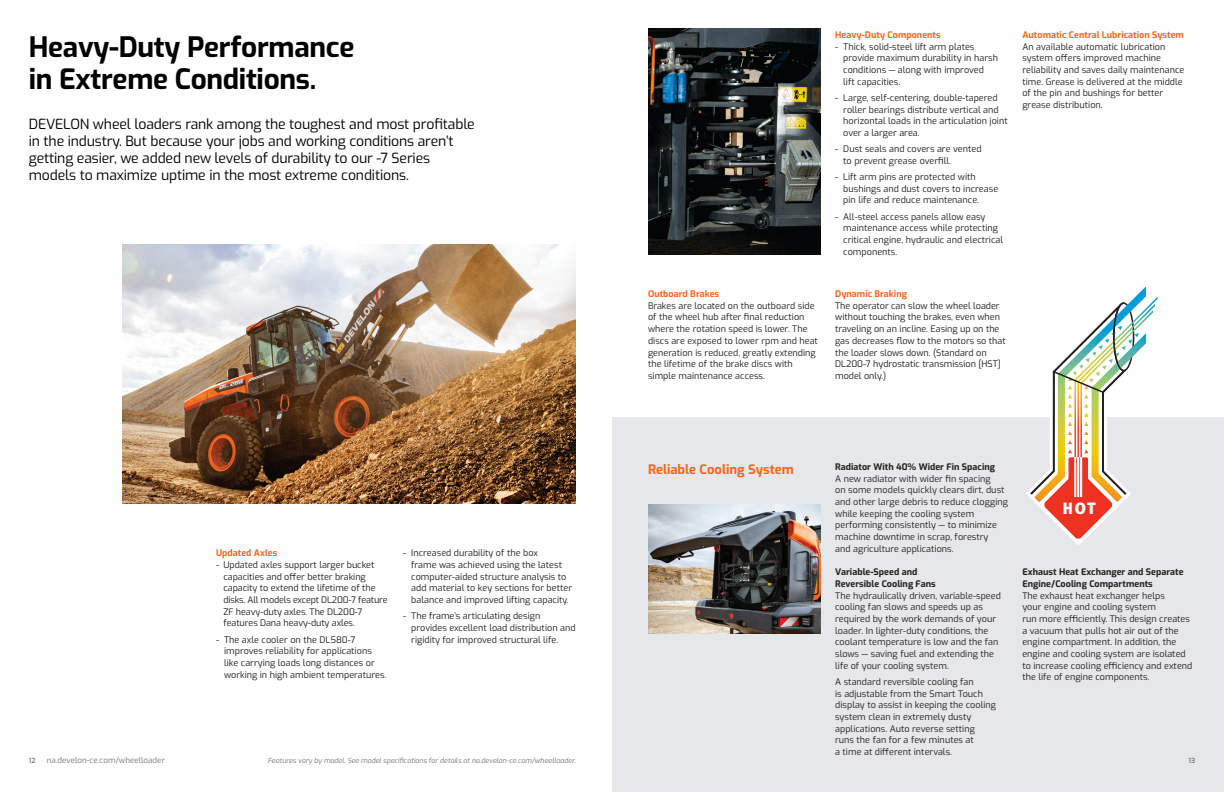
<style>
.page{position:relative;width:1224px;height:792px;background:#fff}
.page>*{position:absolute;margin:0;border:0;box-sizing:border-box;transform-origin:0 0}
.Headline{font:700 28px "Exo";letter-spacing:-.01em;color:#000001}
.t1{font:900 16.3px "Meta Plus";color:#fff}
.Subhead{font:14px/16.8px "Exo";letter-spacing:-.01em;color:#000001}
.Subhead-2{font:700 13px "Exo";color:#f36621}
.Body{font:9px/11.7px "Exo";letter-spacing:.005em;color:#231f20}
.Body-2{font:700 9px "Exo";letter-spacing:.005em;color:#f36621}
.Body-3{font:8px "Exo";letter-spacing:.005em;color:#76787b}
.Legal{font:italic 7px "Exo";letter-spacing:.005em;color:#76787b}
.t2{font:600 7px "Exo";color:#76787b}
.s1{font-weight:700;color:#f36621}
.s2{font-weight:700}
</style>
<div class="page">
<img style="left:122px;top:245px;width:454px;height:259px">
<div style="left:612px;top:418px;width:612px;height:374px;background:#e6e7e9"></div>
<img style="left:648px;top:504px;width:173px;height:130px">
<svg style="left:1026px;top:286px;width:132px;height:259px"></svg>
<img style="left:648px;top:29px;width:173px;height:226px">
<p class="Headline" style="left:29px;top:26px;width:327px">Heavy-Duty Performance</p>
<p class="Headline" style="left:29px;top:58px;width:289px">in Extreme Conditions.</p>
<p class="Subhead" style="left:29px;top:115px;width:448px">DEVELON wheel loaders rank among the toughest and most profitable in the industry. But because your jobs and working conditions aren’t getting easier, we added new levels of durability to our -7 Series models to maximize uptime in the most extreme conditions.</p>
<p class="Body-2" style="left:648px;top:287px;width:73px">Outboard Brakes</p>
<p class="Body" style="left:648px;top:299px;width:171px">Brakes are located on the outboard side of the wheel hub after final reduction where the rotation speed is lower. The discs are exposed to lower rpm and heat generation is reduced, greatly extending the lifetime of the brake discs with simple maintenance access.</p>
<p class="Body-2" style="left:835px;top:28px;width:107px">Heavy-Duty Components</p>
<p class="Body" style="left:843px;top:40px;width:156px;text-indent:-8px">- Thick, solid-steel lift arm plates provide maximum durability in harsh conditions — along with improved<br>lift capacities.</p>
<p class="Body" style="left:843px;top:91px;width:166px;text-indent:-8px">- Large, self-centering, double-tapered roller bearings distribute vertical and horizontal loads in the articulation joint over a larger area.</p>
<p class="Body" style="left:843px;top:143px;width:140px;text-indent:-8px">- Dust seals and covers are vented to prevent grease overfill.</p>
<p class="Body" style="left:843px;top:170px;width:156px;text-indent:-8px">- Lift arm pins are protected with bushings and dust covers to increase pin life and reduce maintenance.</p>
<p class="Body" style="left:843px;top:210px;width:161px;text-indent:-8px">- All-steel access panels allow easy maintenance access while protecting critical engine, hydraulic and electrical components.</p>
<p class="Body" style="left:835px;top:287px;width:172px"><span class="s1">Dynamic Braking<br></span>The operator can slow the wheel loader without touching the brakes, even when traveling on an incline. Easing up on the gas decreases flow to the motors so that the loader slows down. (Standard on<br>DL200-7 hydrostatic transmission [HST] model only.)</p>
<p class="Body-2" style="left:1022px;top:28px;width:163px">Automatic Central Lubrication System</p>
<p class="Body" style="left:1022px;top:40px;width:164px">An available automatic lubrication system offers improved machine reliability and saves daily maintenance time. Grease is delivered at the middle of the pin and bushings for better grease distribution.</p>
<p class="Body" style="left:835px;top:460px;width:174px"><span class="s2">Radiator With 40% Wider Fin Spacing<br></span>A new radiator with wider fin spacing<br>on some models quickly clears dirt, dust and other large debris to reduce clogging while keeping the cooling system performing consistently — to minimize machine downtime in scrap, forestry<br>and agriculture applications.</p>
<p class="Body" style="left:835px;top:566px;width:167px"><span class="s2">Variable-Speed and<br>Reversible Cooling Fans<br></span>The hydraulically driven, variable-speed cooling fan slows and speeds up as required by the work demands of your loader. In lighter-duty conditions, the coolant temperature is low and the fan slows — saving fuel and extending the life of your cooling system.</p>
<p class="Body" style="left:835px;top:675px;width:162px">A standard reversible cooling fan<br>is adjustable from the Smart Touch display to assist in keeping the cooling system clean in extremely dusty applications. Auto reverse setting<br>runs the fan for a few minutes at<br>a time at different intervals.</p>
<p class="Subhead-2" style="left:648px;top:460px;width:147px">Reliable Cooling System</p>
<p class="t1" style="left:1063px;top:499px;width:35px">HOT</p>
<p class="Body" style="left:411px;top:547px;width:162px;text-indent:-8px">- Increased durability of the box<br>frame was achieved using the latest computer-aided structure analysis to add material to key sections for better balance and improved lifting capacity.</p>
<p class="Body" style="left:411px;top:610px;width:166px;text-indent:-8px">- The frame’s articulating design provides excellent load distribution and rigidity for improved structural life.</p>
<p class="Body-2" style="left:216px;top:546px;width:63px">Updated Axles</p>
<p class="Body" style="left:223px;top:558px;width:166px;text-indent:-7px">- Updated axles support larger bucket capacities and offer better braking capacity to extend the lifetime of the disks. All models except DL200-7 feature ZF heavy-duty axles. The DL200-7 features Dana heavy-duty axles.</p>
<p class="Body" style="left:224px;top:633px;width:164px;text-indent:-8px">- The axle cooler on the DL580-7 improves reliability for applications like carrying loads long distances or working in high ambient temperatures.</p>
<p class="Body" style="left:1022px;top:566px;width:172px"><span class="s2">Exhaust Heat Exchanger and Separate Engine/Cooling Compartments<br></span>The exhaust heat exchanger helps<br>your engine and cooling system<br>run more efficiently. This design creates a vacuum that pulls hot air out of the engine compartment. In addition, the engine and cooling system are isolated to increase cooling efficiency and extend the life of engine components.</p>
<p class="t2" style="left:29px;top:756px;width:8px">12</p>
<p class="Body-3" style="left:47px;top:755px;width:120px">na.develon-ce.com/wheelloader</p>
<p class="Legal" style="left:268px;top:755px;width:310px">Features vary by model. See model specifications for details at na.develon-ce.com/wheelloader.</p>
<p class="t2" style="left:1189px;top:756px;width:8px">13</p>
</div>
